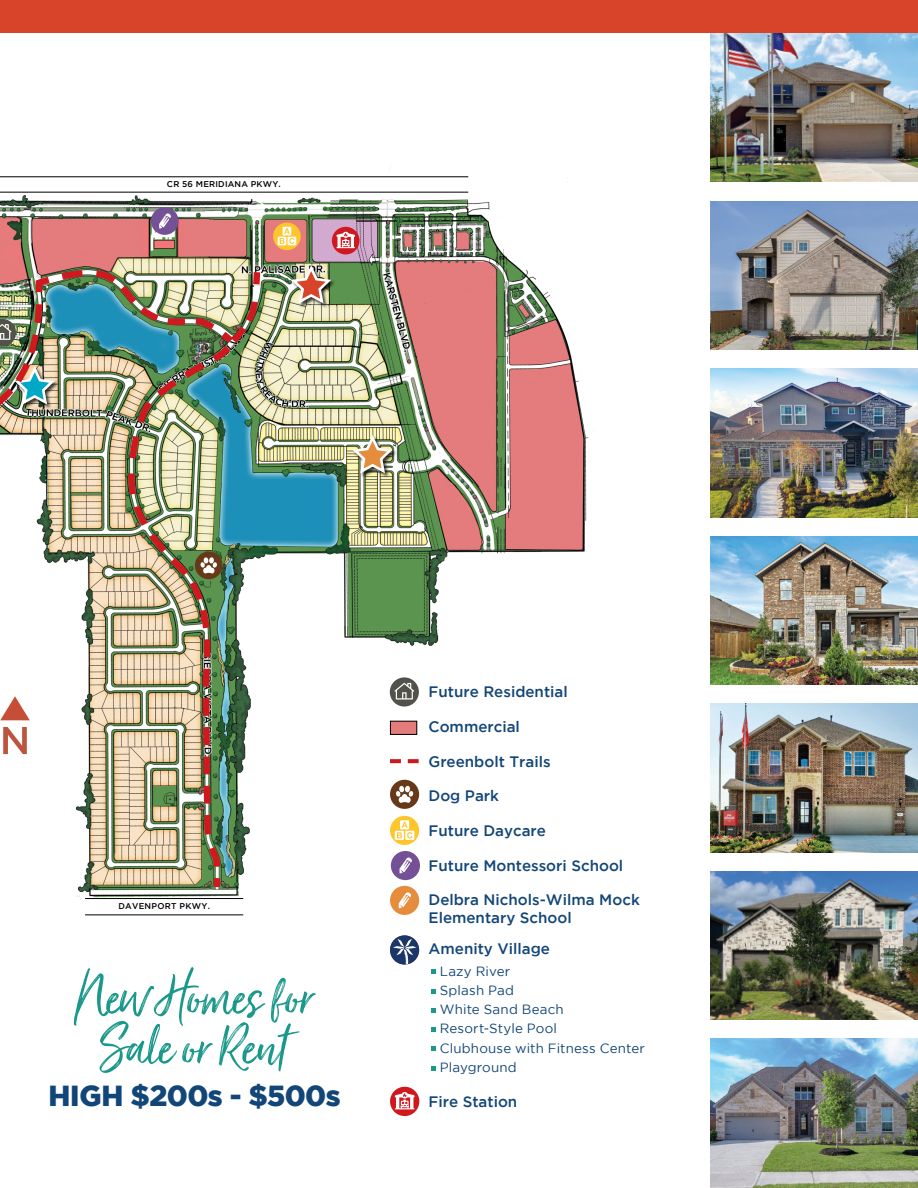
<style>
.page{position:relative;width:918px;height:1188px;background:#fff}
.page>*{position:absolute;margin:0;border:0;box-sizing:border-box;transform-origin:0 0}
.t1{font:69.15px/49.9px "Just Lovely";letter-spacing:-.02em;color:#19988b;text-align:center}
.t2{font:900 28.95px "Gotham";letter-spacing:-.02em;color:#134678}
.t3{font:15.15px/17.9px "Gotham";color:#134678}
.t4{font:13.35px/19.4px "Gotham";letter-spacing:.01em;color:#134678}
.t5{font:8.4px "Gotham";letter-spacing:.02em;color:#000}
</style>
<div class="page">
<img style="left:711px;top:32px;width:207px;height:150px">
<div style="left:0;top:0;width:918px;height:32px;background:#d84429"></div>
<img style="left:711px;top:704px;width:207px;height:148px">
<hr style="left:85px;top:915px;width:158px;height:1px;background:#000">
<hr style="left:85px;top:898px;width:158px;height:1px;background:#000">
<img style="left:76px;top:176px;width:513px;height:722px">
<div style="left:291px;top:265px;width:45px;height:44px;background:#000;opacity:.75"></div>
<svg style="left:288px;top:265px;width:46px;height:41px;background:#b19d83"></svg>
<div style="left:352px;top:435px;width:45px;height:43px;background:#000;opacity:.75"></div>
<svg style="left:350px;top:435px;width:46px;height:41px"></svg>
<svg style="left:0;top:32px;width:237px;height:801px"></svg>
<img style="left:125px;top:266px;width:138px;height:627px">
<div style="left:195px;top:552px;width:28px;height:27px;background:#683918;border-radius:50%"></div>
<img style="left:183px;top:557px;width:34px;height:113px">
<svg style="left:273px;top:223px;width:28px;height:27px"></svg>
<svg style="left:278px;top:227px;width:18px;height:18px"></svg>
<svg style="left:151px;top:207px;width:28px;height:28px"></svg>
<img style="left:0;top:292px;width:58px;height:142px">
<div style="left:332px;top:227px;width:28px;height:27px;background:#d0181f;border-radius:50%"></div>
<svg style="left:336px;top:231px;width:19px;height:17px"></svg>
<svg style="left:431px;top:970px;width:5px;height:4px"></svg>
<svg style="left:431px;top:989px;width:5px;height:4px"></svg>
<svg style="left:431px;top:1008px;width:5px;height:5px"></svg>
<svg style="left:431px;top:1027px;width:5px;height:5px"></svg>
<svg style="left:431px;top:1047px;width:5px;height:4px"></svg>
<svg style="left:431px;top:1066px;width:5px;height:5px"></svg>
<div style="left:390px;top:721px;width:27px;height:13px;background:#e47c7c"></div>
<div style="left:390px;top:721px;width:27px;height:14px;border:1px solid #000"></div>
<svg style="left:390px;top:759px;width:29px;height:4px"></svg>
<svg style="left:390px;top:935px;width:29px;height:30px"></svg>
<svg style="left:393px;top:939px;width:24px;height:26px"></svg>
<div style="left:390px;top:780px;width:29px;height:29px;background:#683918;border-radius:50%"></div>
<svg style="left:396px;top:786px;width:18px;height:17px"></svg>
<svg style="left:390px;top:816px;width:29px;height:29px"></svg>
<svg style="left:395px;top:820px;width:19px;height:20px"></svg>
<svg style="left:391px;top:851px;width:29px;height:29px"></svg>
<div style="left:390px;top:677px;width:29px;height:30px;background:#52524a;border-radius:50%"></div>
<svg style="left:394px;top:683px;width:20px;height:17px"></svg>
<svg style="left:390px;top:886px;width:29px;height:29px"></svg>
<div style="left:390px;top:1087px;width:29px;height:29px;background:#d0181f;border-radius:50%"></div>
<svg style="left:395px;top:1092px;width:20px;height:17px"></svg>
<img style="left:711px;top:369px;width:207px;height:148px">
<img style="left:711px;top:201px;width:207px;height:148px">
<img style="left:711px;top:536px;width:207px;height:149px">
<img style="left:711px;top:871px;width:207px;height:149px">
<img style="left:711px;top:1039px;width:207px;height:121px">
<img style="left:711px;top:1160px;width:207px;height:28px">
<p class="t5" style="left:167px;top:179px;width:115px">CR 56 MERIDIANA PKWY.</p>
<p class="t5" style="left:118px;top:901px;width:93px">DAVENPORT PKWY.</p>
<h1 class="t1" style="left:75px;top:975px;width:240px">New Homes for<br>Sale or Rent</h1>
<h2 class="t2" style="left:48px;top:1079px;width:294px">HIGH $200s - $500s</h2>
<p class="t3" style="left:429px;top:683px;width:141px">Future Residential</p>
<p class="t3" style="left:429px;top:717px;width:93px">Commercial</p>
<p class="t3" style="left:429px;top:752px;width:124px">Greenbolt Trails</p>
<p class="t3" style="left:429px;top:787px;width:72px">Dog Park</p>
<p class="t3" style="left:429px;top:821px;width:119px">Future Daycare</p>
<p class="t3" style="left:429px;top:857px;width:196px">Future Montessori School</p>
<p class="t3" style="left:429px;top:891px;width:213px">Delbra Nichols-Wilma Mock<br>Elementary School</p>
<p class="t3" style="left:429px;top:939px;width:123px">Amenity Village</p>
<p class="t4" style="left:440px;top:961px;width:207px">Lazy River<br>Splash Pad<br>White Sand Beach<br>Resort-Style Pool<br>Clubhouse with Fitness Center<br>Playground</p>
<p class="t3" style="left:429px;top:1092px;width:90px">Fire Station</p>
</div>
